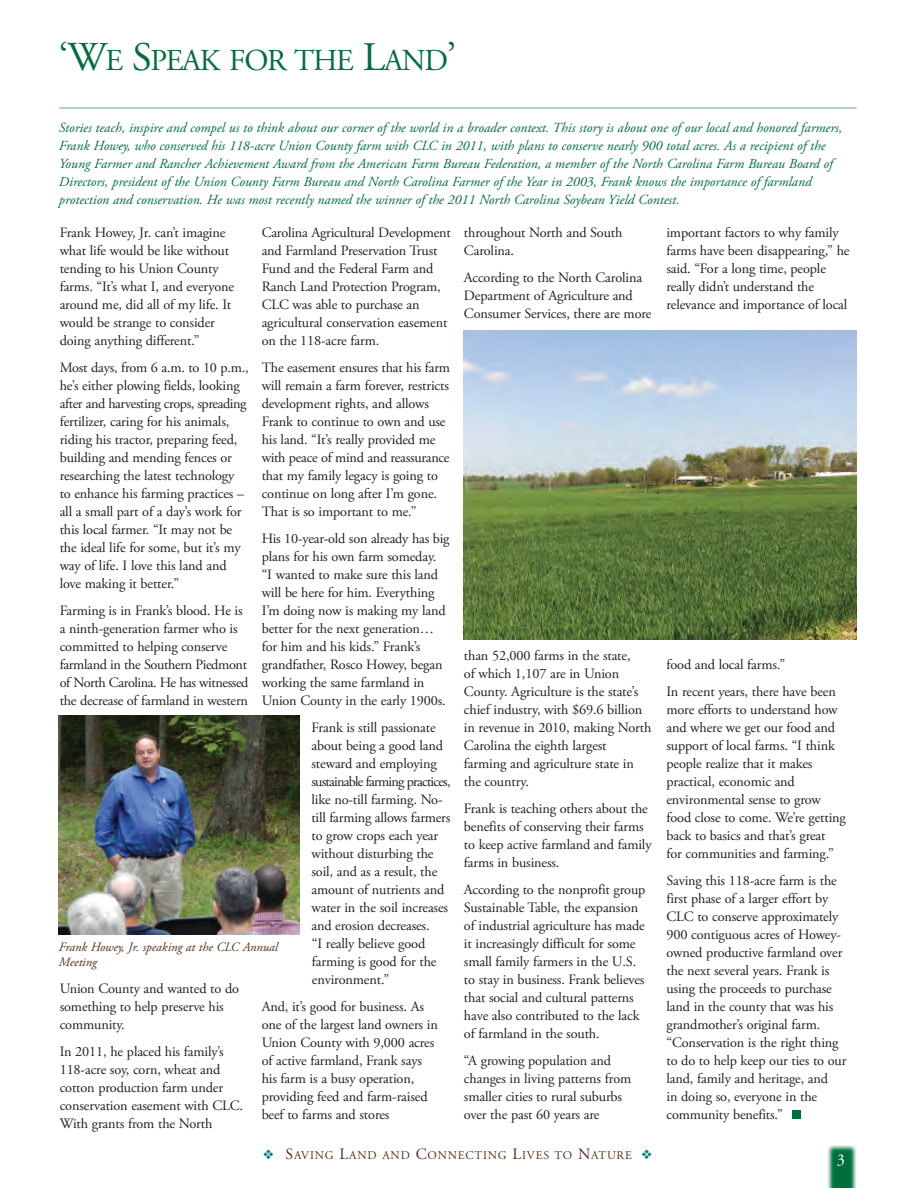
<style>
.page{position:relative;width:918px;height:1188px;background:#fff}
.page>*{position:absolute;margin:0;border:0;box-sizing:border-box;transform-origin:0 0}
.t1{font:30.3px "Adobe Garamond Pro";letter-spacing:-.04em;color:#006f3c}
.t2{font:16.5px "Adobe Garamond Pro";color:#fff}
.t3{font:14.25px/18px "Adobe Garamond Pro";letter-spacing:-.01em;color:#231f20}
.t4{font:italic 13.8px/18px "Adobe Garamond Pro";color:#006f3c}
.t5{font:italic 12.75px/15px "Adobe Garamond Pro";color:#532f18}
.t6{font:11.85px "Adobe Garamond Pro";letter-spacing:.065em;color:#532f18}
.s1{font-size:40.5px}
.s2{color:#007e7a}
.s3{font-size:15.75px}
</style>
<div class="page">
<img style="left:827px;top:1146px;width:29px;height:42px">
<hr style="left:59px;top:108px;width:797px;height:1px;background:#67a788">
<div style="left:792px;top:1110px;width:9px;height:9px;background:#006f3c"></div>
<img style="left:59px;top:716px;width:240px;height:218px">
<img style="left:464px;top:331px;width:392px;height:309px">
<h1 class="t1" style="left:59px;top:48px;width:399px"><span class="s1">‘W</span>E <span class="s1">S</span>PEAK FOR THE <span class="s1">L</span>AND<span class="s1">’</span></h1>
<p class="t4" style="left:59px;top:119px;width:785px">Stories teach, inspire and compel us to think about our corner of the world in a broader context. This story is about one of our local and honored farmers, Frank Howey, who conserved his 118-acre Union County farm with CLC in 2011, with plans to conserve nearly 900 total acres. As a recipient of the Young Farmer and Rancher Achievement Award from the American Farm Bureau Federation, a member of the North Carolina Farm Bureau Board of Directors, president of the Union County Farm Bureau and North Carolina Farmer of the Year in 2003, Frank knows the importance of farmland protection and conservation. He was most recently named the winner of the 2011 North Carolina Soybean Yield Contest.</p>
<p class="t3" style="left:262px;top:225px;width:191px">Carolina Agricultural Development and Farmland Preservation Trust<br>Fund and the Federal Farm and<br>Ranch Land Protection Program,<br>CLC was able to purchase an agricultural conservation easement on the 118-acre farm.</p>
<p class="t3" style="left:262px;top:359px;width:190px">The easement ensures that his farm will remain a farm forever, restricts development rights, and allows<br>Frank to continue to own and use his land. “It’s really provided me with peace of mind and reassurance that my family legacy is going to continue on long after I’m gone.<br>That is so important to me.”</p>
<p class="t3" style="left:262px;top:530px;width:189px">His 10-year-old son already has big plans for his own farm someday. “I wanted to make sure this land will be here for him. Everything<br>I’m doing now is making my land better for the next generation… for him and his kids.” Frank’s grandfather, Rosco Howey, began working the same farmland in<br>Union County in the early 1900s.</p>
<p class="t3" style="left:311px;top:719px;width:141px">Frank is still passionate about being a good land steward and employing sustainable farming practices, like no-till farming. No&shy;till farming allows farmers to grow crops each year without disturbing the soil, and as a result, the amount of nutrients and water in the soil increases and erosion decreases.<br>“I really believe good farming is good for the environment.”</p>
<p class="t3" style="left:262px;top:998px;width:178px">And, it’s good for business. As one of the largest land owners in<br>Union County with 9,000 acres of active farmland, Frank says his farm is a busy operation, providing feed and farm-raised beef to farms and stores</p>
<p class="t6" style="left:263px;top:1150px;width:390px"><span class="s2">❖</span> <span class="s3">S</span>AVING <span class="s3">L</span>AND AND <span class="s3">C</span>ONNECTING <span class="s3">L</span>IVES TO <span class="s3">N</span>ATURE <span class="s2">❖</span></p>
<p class="t3" style="left:464px;top:225px;width:160px">throughout North and South<br>Carolina.</p>
<p class="t3" style="left:464px;top:270px;width:189px">According to the North Carolina<br>Department of Agriculture and<br>Consumer Services, there are more</p>
<p class="t3" style="left:60px;top:225px;width:176px">Frank Howey, Jr. can’t imagine what life would be like without tending to his Union County farms. “It’s what I, and everyone around me, did all of my life. It would be strange to consider doing anything different.”</p>
<p class="t3" style="left:60px;top:360px;width:190px">Most days, from 6 a.m. to 10 p.m., he’s either plowing fields, looking after and harvesting crops, spreading fertilizer, caring for his animals, riding his tractor, preparing feed, building and mending fences or researching the latest technology to enhance his farming practices – all a small part of a day’s work for this local farmer. “It may not be the ideal life for some, but it’s my way of life. I love this land and love making it better.”</p>
<p class="t3" style="left:60px;top:602px;width:190px">Farming is in Frank’s blood. He is a ninth-generation farmer who is committed to helping conserve farmland in the Southern Piedmont of North Carolina. He has witnessed the decrease of farmland in western</p>
<p class="t3" style="left:464px;top:648px;width:189px">than 52,000 farms in the state,<br>of which 1,107 are in Union<br>County. Agriculture is the state’s chief industry, with $69.6 billion in revenue in 2010, making North<br>Carolina the eighth largest farming and agriculture state in the country.</p>
<p class="t3" style="left:464px;top:801px;width:189px">Frank is teaching others about the benefits of conserving their farms to keep active farmland and family farms in business.</p>
<p class="t3" style="left:464px;top:881px;width:183px">According to the nonprofit group Sustainable Table, the expansion of industrial agriculture has made it increasingly difficult for some small family farmers in the U.S. to stay in business. Frank believes that social and cultural patterns have also contributed to the lack of farmland in the south.</p>
<p class="t3" style="left:464px;top:1052px;width:169px">“A growing population and changes in living patterns from smaller cities to rural suburbs over the past 60 years are</p>
<p class="t5" style="left:59px;top:940px;width:221px">Frank Howey, Jr. speaking at the CLC Annual<br>Meeting</p>
<p class="t3" style="left:60px;top:980px;width:181px">Union County and wanted to do something to help preserve his community.</p>
<p class="t3" style="left:60px;top:1043px;width:185px">In 2011, he placed his family’s<br>118-acre soy, corn, wheat and cotton production farm under conservation easement with CLC.<br>With grants from the North</p>
<p class="t3" style="left:666px;top:225px;width:185px">important factors to why family farms have been disappearing,” he said. “For a long time, people really didn’t understand the relevance and importance of local</p>
<p class="t3" style="left:666px;top:652px;width:171px;line-height:27px">food and local farms.”<br>In recent years, there have been</p>
<p class="t3" style="left:666px;top:701px;width:181px">more efforts to understand how and where we get our food and support of local farms. “I think people realize that it makes practical, economic and environmental sense to grow food close to come. We’re getting back to basics and that’s great<br>for communities and farming.”</p>
<p class="t3" style="left:666px;top:872px;width:181px">Saving this 118-acre farm is the first phase of a larger effort by<br>CLC to conserve approximately<br>900 contiguous acres of Howey&shy;owned productive farmland over the next several years. Frank is using the proceeds to purchase land in the county that was his grandmother’s original farm. “Conservation is the right thing to do to help keep our ties to our land, family and heritage, and<br>in doing so, everyone in the community benefits.”</p>
<p class="t2" style="left:837px;top:1153px;width:10px">3</p>
</div>
